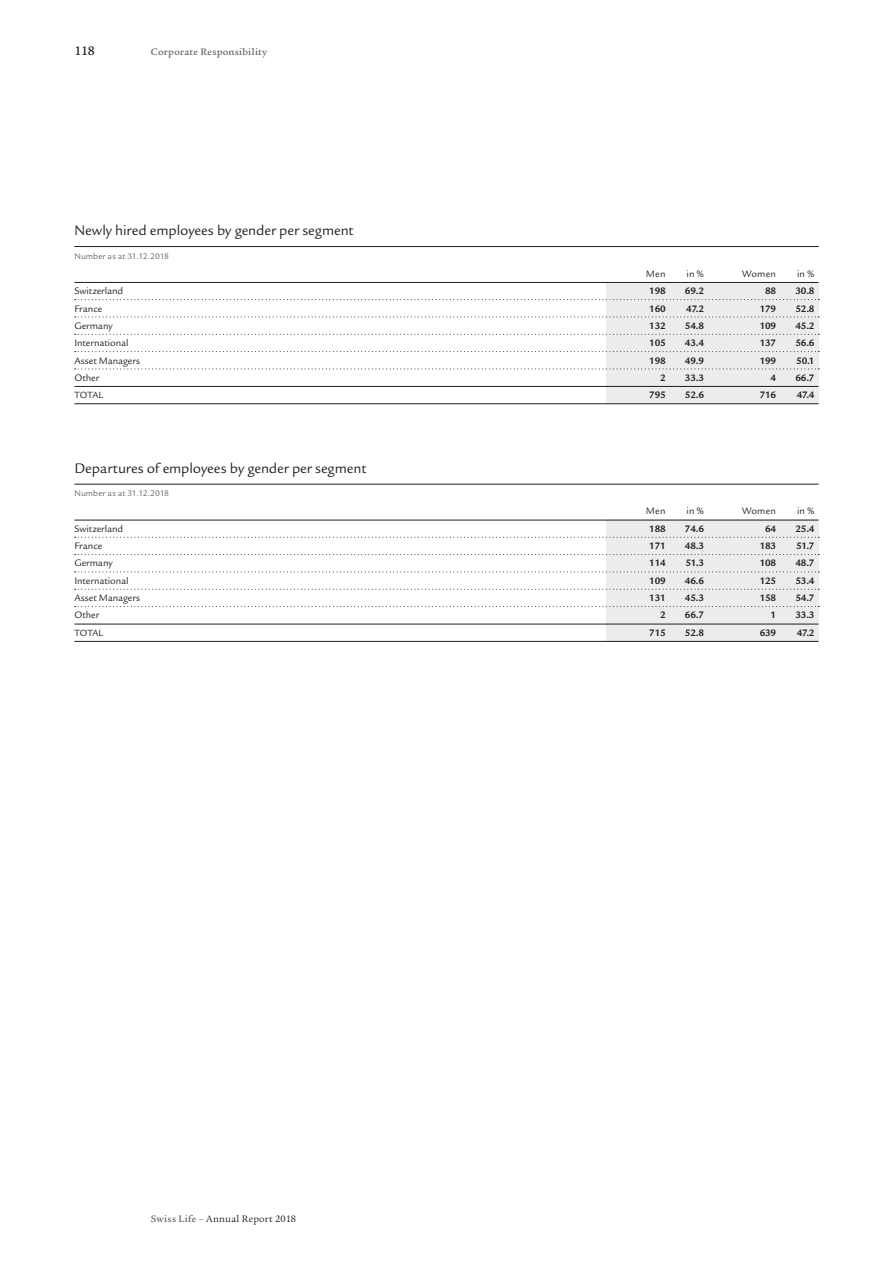
<style>
.page{position:relative;width:893px;height:1263px;background:#fff}
.page>*{position:absolute;margin:0;border:0;box-sizing:border-box;transform-origin:0 0}
.t1{font:15px "Legacy Sans ITC Pro";letter-spacing:-.005em;color:#231f20}
.t2{font:500 13.5px "Legacy Serif ITC Pro";color:#231f20}
.t3{font:700 10.2px "Legacy Sans ITC Pro";letter-spacing:-.025em;color:#231f20}
.t4{font:10.2px "Legacy Sans ITC Pro";color:#231f20}
.t5{font:10.2px "Legacy Serif ITC Pro";letter-spacing:.03em;color:#231f20}
.t6{font:500 10.2px "Legacy Serif ITC Pro";letter-spacing:.02em;color:#636366}
.t7{font:9.75px "Legacy Sans ITC Pro";color:#231f20}
.t8{font:9px "Legacy Sans ITC Pro";letter-spacing:.005em;color:#636366}
.s1{font-weight:500;color:#636366}
</style>
<div class="page">
<div style="left:606px;top:282px;width:213px;height:121px;background:#ececee"></div>
<div style="left:606px;top:520px;width:213px;height:121px;background:#ececee"></div>
<hr style="left:74px;top:246px;width:745px;height:1px;background:#231f20">
<hr style="left:74px;top:282px;width:745px;height:1px;background:#231f20">
<svg style="left:75px;top:299px;width:744px;height:1px"></svg>
<svg style="left:75px;top:317px;width:744px;height:1px"></svg>
<svg style="left:75px;top:334px;width:744px;height:1px"></svg>
<svg style="left:75px;top:351px;width:744px;height:1px"></svg>
<svg style="left:75px;top:369px;width:744px;height:1px"></svg>
<hr style="left:74px;top:386px;width:745px;height:1px;background:#231f20">
<hr style="left:74px;top:403px;width:745px;height:1px;background:#231f20">
<hr style="left:74px;top:484px;width:745px;height:1px;background:#231f20">
<hr style="left:74px;top:520px;width:745px;height:1px;background:#231f20">
<svg style="left:75px;top:537px;width:744px;height:1px"></svg>
<svg style="left:75px;top:554px;width:744px;height:1px"></svg>
<svg style="left:75px;top:572px;width:744px;height:1px"></svg>
<svg style="left:75px;top:589px;width:744px;height:1px"></svg>
<svg style="left:75px;top:606px;width:744px;height:1px"></svg>
<hr style="left:74px;top:624px;width:745px;height:1px;background:#231f20">
<hr style="left:74px;top:641px;width:745px;height:1px;background:#231f20">
<h2 class="t2" style="left:74px;top:43px;width:22px">118</h2>
<p class="t6" style="left:151px;top:46px;width:118px">Corporate Responsibility</p>
<h1 class="t1" style="left:74px;top:222px;width:281px">Newly hired employees by gender per segment</h1>
<p class="t8" style="left:74px;top:251px;width:96px">Number as at 31.12.2018</p>
<p class="t4" style="left:646px;top:268px;width:21px">Men</p>
<p class="t4" style="left:686px;top:268px;width:19px">in %</p>
<p class="t4" style="left:742px;top:268px;width:35px">Women</p>
<p class="t4" style="left:797px;top:268px;width:19px">in %</p>
<p class="t4" style="left:74px;top:285px;width:50px">Switzerland</p>
<p class="t3" style="left:649px;top:285px;width:18px">198</p>
<p class="t3" style="left:685px;top:285px;width:21px">69.2</p>
<p class="t3" style="left:765px;top:285px;width:13px">88</p>
<p class="t3" style="left:795px;top:285px;width:21px">30.8</p>
<p class="t4" style="left:74px;top:302px;width:29px">France</p>
<p class="t3" style="left:649px;top:302px;width:18px">160</p>
<p class="t3" style="left:686px;top:302px;width:19px">47.2</p>
<p class="t3" style="left:760px;top:302px;width:18px">179</p>
<p class="t3" style="left:795px;top:302px;width:21px">52.8</p>
<p class="t4" style="left:74px;top:320px;width:40px">Germany</p>
<p class="t3" style="left:649px;top:320px;width:18px">132</p>
<p class="t3" style="left:685px;top:320px;width:21px">54.8</p>
<p class="t3" style="left:760px;top:320px;width:18px">109</p>
<p class="t3" style="left:795px;top:320px;width:21px">45.2</p>
<p class="t4" style="left:74px;top:337px;width:56px">International</p>
<p class="t3" style="left:649px;top:337px;width:18px">105</p>
<p class="t3" style="left:685px;top:337px;width:21px">43.4</p>
<p class="t3" style="left:760px;top:337px;width:18px">137</p>
<p class="t3" style="left:795px;top:337px;width:21px">56.6</p>
<p class="t4" style="left:74px;top:354px;width:67px">Asset Managers</p>
<p class="t3" style="left:649px;top:354px;width:18px">198</p>
<p class="t3" style="left:685px;top:354px;width:21px">49.9</p>
<p class="t3" style="left:760px;top:354px;width:18px">199</p>
<p class="t3" style="left:796px;top:354px;width:20px">50.1</p>
<p class="t4" style="left:74px;top:372px;width:26px">Other</p>
<p class="t3" style="left:660px;top:372px;width:7px">2</p>
<p class="t3" style="left:685px;top:372px;width:21px">33.3</p>
<p class="t3" style="left:771px;top:372px;width:7px">4</p>
<p class="t3" style="left:795px;top:372px;width:21px">66.7</p>
<p class="t7" style="left:74px;top:389px;width:30px">TOTAL</p>
<p class="t3" style="left:649px;top:389px;width:18px">795</p>
<p class="t3" style="left:685px;top:389px;width:21px">52.6</p>
<p class="t3" style="left:760px;top:389px;width:18px">716</p>
<p class="t3" style="left:797px;top:389px;width:19px">47.4</p>
<h1 class="t1" style="left:74px;top:459px;width:293px">Departures of employees by gender per segment</h1>
<p class="t8" style="left:74px;top:488px;width:96px">Number as at 31.12.2018</p>
<p class="t4" style="left:646px;top:505px;width:21px">Men</p>
<p class="t4" style="left:686px;top:505px;width:19px">in %</p>
<p class="t4" style="left:742px;top:505px;width:35px">Women</p>
<p class="t4" style="left:797px;top:505px;width:19px">in %</p>
<p class="t4" style="left:74px;top:523px;width:50px">Switzerland</p>
<p class="t3" style="left:649px;top:523px;width:18px">188</p>
<p class="t3" style="left:685px;top:523px;width:21px">74.6</p>
<p class="t3" style="left:765px;top:523px;width:13px">64</p>
<p class="t3" style="left:795px;top:523px;width:21px">25.4</p>
<p class="t4" style="left:74px;top:540px;width:29px">France</p>
<p class="t3" style="left:649px;top:540px;width:18px">171</p>
<p class="t3" style="left:685px;top:540px;width:21px">48.3</p>
<p class="t3" style="left:760px;top:540px;width:18px">183</p>
<p class="t3" style="left:796px;top:540px;width:20px">51.7</p>
<p class="t4" style="left:74px;top:557px;width:40px">Germany</p>
<p class="t3" style="left:649px;top:557px;width:18px">114</p>
<p class="t3" style="left:685px;top:557px;width:20px">51.3</p>
<p class="t3" style="left:760px;top:557px;width:18px">108</p>
<p class="t3" style="left:795px;top:557px;width:21px">48.7</p>
<p class="t4" style="left:74px;top:575px;width:56px">International</p>
<p class="t3" style="left:649px;top:575px;width:18px">109</p>
<p class="t3" style="left:685px;top:575px;width:21px">46.6</p>
<p class="t3" style="left:760px;top:575px;width:18px">125</p>
<p class="t3" style="left:795px;top:575px;width:21px">53.4</p>
<p class="t4" style="left:74px;top:592px;width:67px">Asset Managers</p>
<p class="t3" style="left:649px;top:592px;width:18px">131</p>
<p class="t3" style="left:685px;top:592px;width:21px">45.3</p>
<p class="t3" style="left:760px;top:592px;width:18px">158</p>
<p class="t3" style="left:795px;top:592px;width:21px">54.7</p>
<p class="t4" style="left:74px;top:609px;width:26px">Other</p>
<p class="t3" style="left:660px;top:609px;width:7px">2</p>
<p class="t3" style="left:685px;top:609px;width:21px">66.7</p>
<p class="t3" style="left:771px;top:609px;width:7px">1</p>
<p class="t3" style="left:795px;top:609px;width:21px">33.3</p>
<p class="t7" style="left:74px;top:627px;width:30px">TOTAL</p>
<p class="t3" style="left:649px;top:626px;width:18px">715</p>
<p class="t3" style="left:685px;top:626px;width:21px">52.8</p>
<p class="t3" style="left:760px;top:626px;width:18px">639</p>
<p class="t3" style="left:797px;top:626px;width:19px">47.2</p>
<p class="t5" style="left:151px;top:1212px;width:147px"><span class="s1">Swiss Life –</span> Annual Report 2018</p>
</div>
